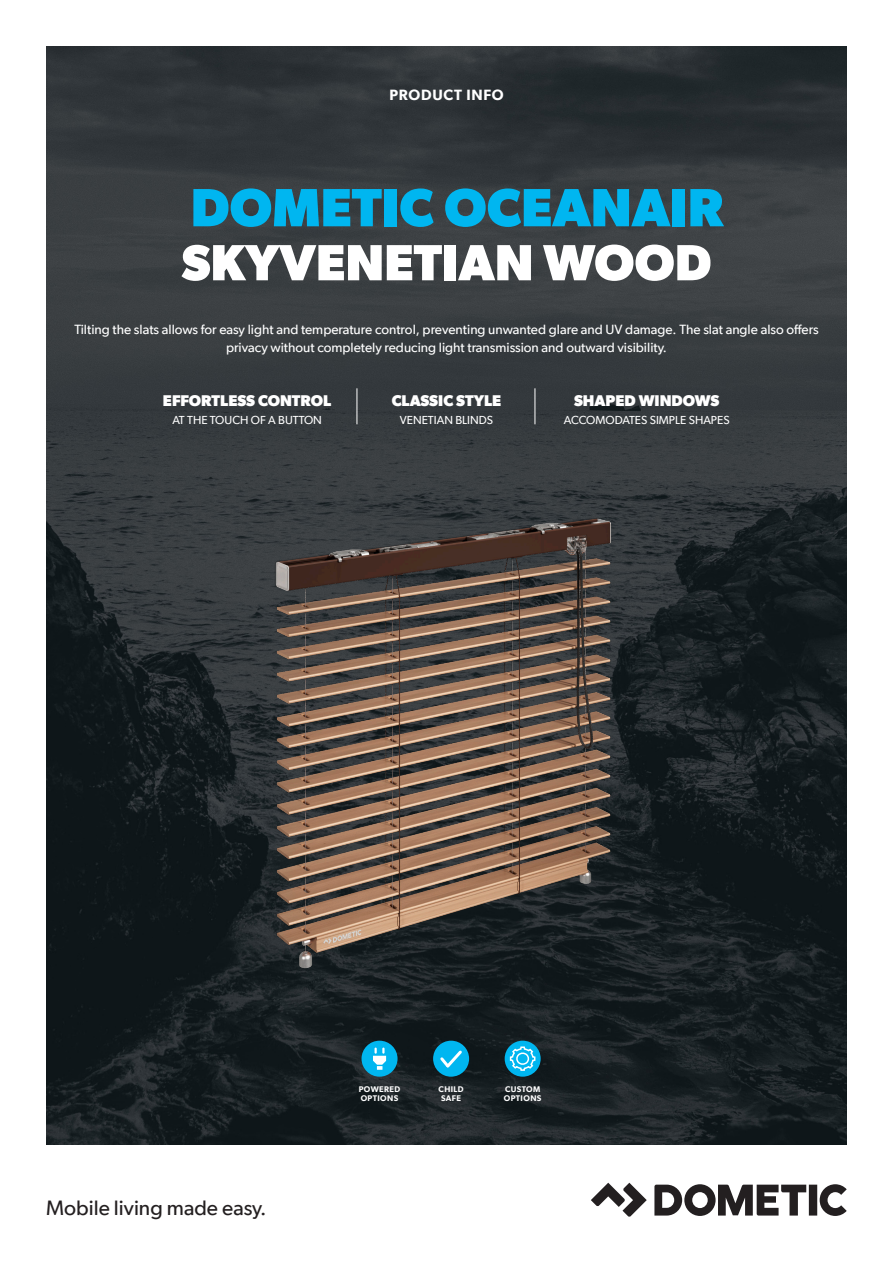
<style>
.page{position:relative;width:893px;height:1263px;background:#fff}
.page>*{position:absolute;margin:0;border:0;box-sizing:border-box;transform-origin:0 0}
.t1{font:700 54px "Gibson";color:#00b6f0}
.t2{font:700 51px "Gibson";color:#fff}
.t3{font:21px "Gibson";color:#231f20}
.t4{font:700 15.6px "Gibson";color:#fff}
.t5{font:600 15px "Gibson";letter-spacing:.05em;color:#fff}
.t6{font:13.5px/18px "Gibson";color:#fff;text-align:center}
.t7{font:11.7px "Gibson";color:#fff}
.t8{font:600 8.25px "Gibson";letter-spacing:.05em;color:#fff}
</style>
<div class="page">
<img style="left:46px;top:46px;width:801px;height:1098px">
<img style="left:204px;top:494px;width:488px;height:488px">
<div style="left:505px;top:1041px;width:36px;height:36px;background:#00b6f0;border-radius:50%"></div>
<div style="left:433px;top:1041px;width:36px;height:36px;background:#00b6f0;border-radius:50%"></div>
<hr style="left:357px;top:388px;width:1px;height:36px;background:#fff">
<hr style="left:535px;top:388px;width:1px;height:36px;background:#fff">
<svg style="left:591px;top:1183px;width:56px;height:33px"></svg>
<svg style="left:654px;top:1184px;width:193px;height:32px"></svg>
<svg style="left:509px;top:1046px;width:27px;height:25px"></svg>
<div style="left:362px;top:1041px;width:36px;height:36px;background:#00b6f0;border-radius:50%"></div>
<svg style="left:373px;top:1047px;width:13px;height:23px"></svg>
<svg style="left:440px;top:1050px;width:22px;height:18px"></svg>
<p class="t5" style="left:389px;top:86px;width:116px">PRODUCT INFO</p>
<p class="t1" style="left:191px;top:176px;width:534px">DOMETIC OCEANAIR</p>
<p class="t2" style="left:181px;top:232px;width:531px">SKYVENETIAN WOOD</p>
<p class="t6" style="left:74px;top:320px;width:746px">Tilting the slats allows for easy light and temperature control, preventing unwanted glare and UV damage. The slat angle also offers privacy without completely reducing light transmission and outward visibility.</p>
<p class="t4" style="left:163px;top:392px;width:170px">EFFORTLESS CONTROL</p>
<p class="t7" style="left:172px;top:413px;width:151px">AT THE TOUCH OF A BUTTON</p>
<p class="t4" style="left:392px;top:392px;width:111px">CLASSIC STYLE</p>
<p class="t7" style="left:400px;top:413px;width:95px">VENETIAN BLINDS</p>
<p class="t4" style="left:574px;top:392px;width:147px">SHAPED WINDOWS</p>
<p class="t7" style="left:564px;top:413px;width:167px">ACCOMODATES SIMPLE SHAPES</p>
<p class="t3" style="left:46px;top:1194px;width:222px">Mobile living made easy.</p>
<p class="t8" style="left:359px;top:1084px;width:43px">POWERED</p>
<p class="t8" style="left:361px;top:1093px;width:39px">OPTIONS</p>
<p class="t8" style="left:439px;top:1084px;width:27px">CHILD</p>
<p class="t8" style="left:441px;top:1093px;width:22px">SAFE</p>
<p class="t8" style="left:505px;top:1084px;width:37px">CUSTOM</p>
<p class="t8" style="left:504px;top:1093px;width:39px">OPTIONS</p>
</div>
